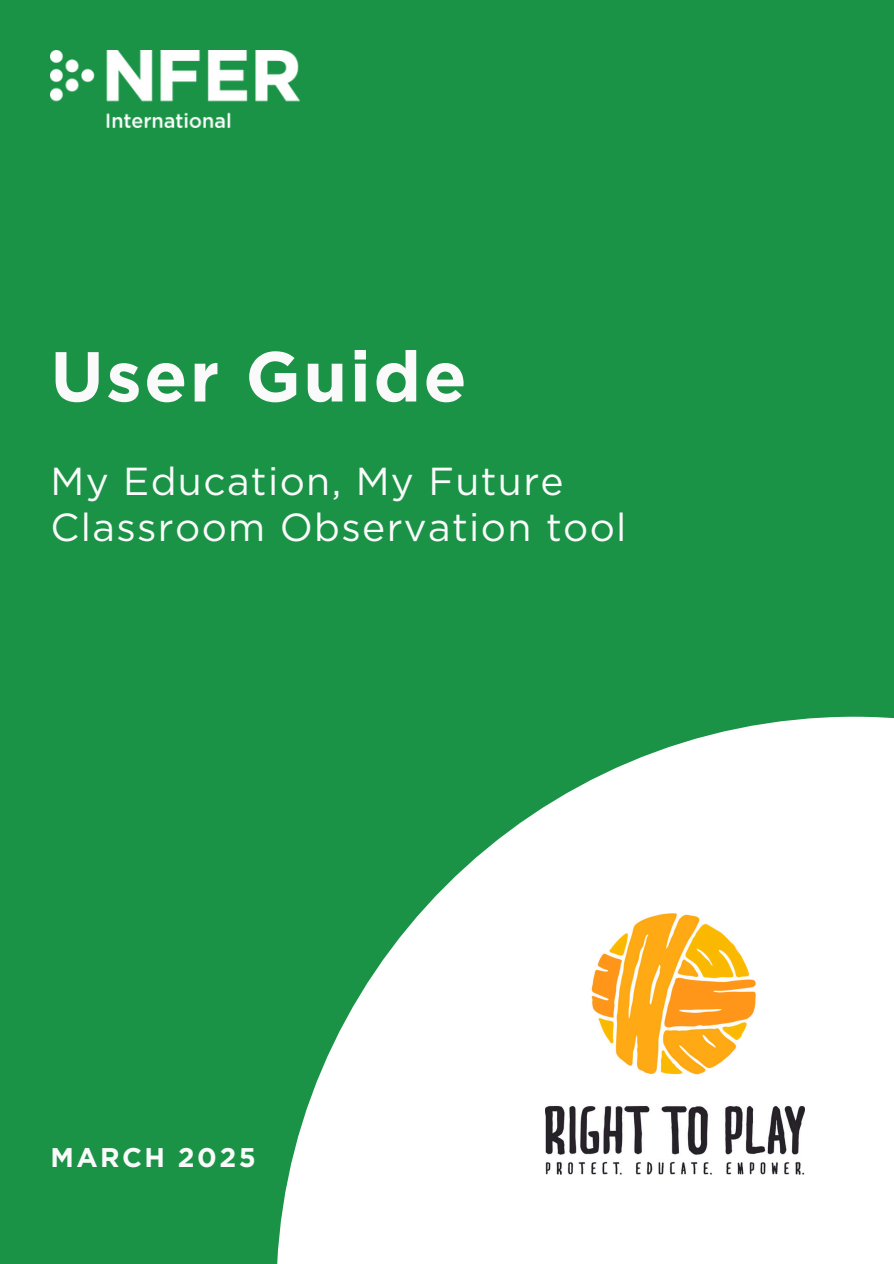
<style>
.page{position:relative;width:894px;height:1264px;background:#fff}
.page>*{position:absolute;margin:0;border:0;box-sizing:border-box;transform-origin:0 0}
.t1{font:700 70.5px "Gotham";letter-spacing:.035em;color:#fafafa}
.t2{font:39px/46.2px "Gotham";letter-spacing:.035em;color:#fafafa}
.t3{font:700 27px "Gotham";letter-spacing:.09em;color:#fafafa}
</style>
<div class="page">
<div style="left:0;top:0;width:893px;height:1263px;background:#1a9346"></div>
<svg style="left:277px;top:716px;width:616px;height:547px;fill:#fff"></svg>
<img style="left:50px;top:51px;width:249px;height:76px">
<img style="left:545px;top:913px;width:259px;height:261px">
<p class="t1" style="left:50px;top:334px;width:417px">User Guide</p>
<h1 class="t2" style="left:50px;top:458px;width:577px">My Education, My Future<br>Classroom Observation tool</h1>
<h2 class="t3" style="left:50px;top:1141px;width:207px">MARCH 2025</h2>
</div>
